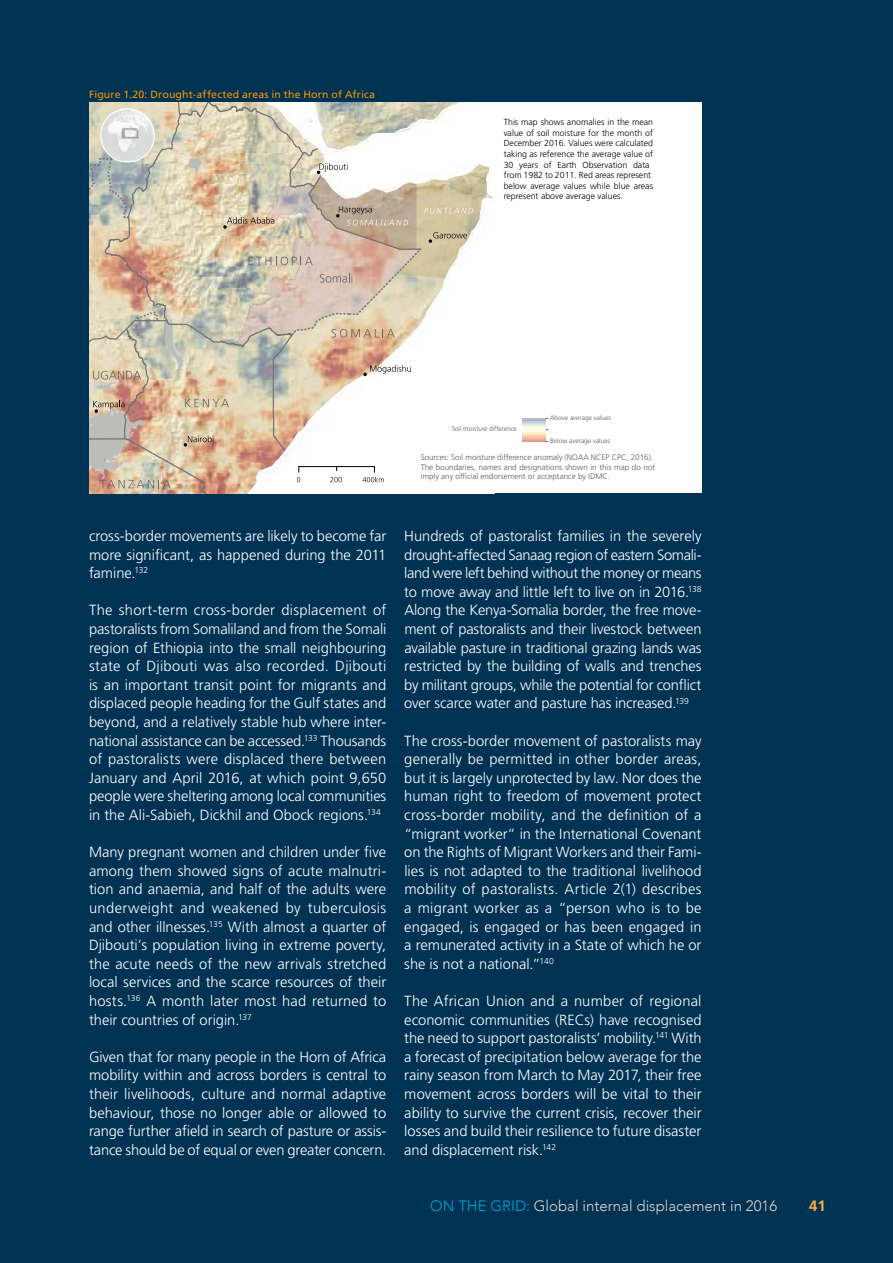
<style>
.page{position:relative;width:893px;height:1263px;background:#003254}
.page>*{position:absolute;margin:0;border:0;box-sizing:border-box;transform-origin:0 0}
.t1{font:300 15px "Avenir";color:#dfd7c9}
.t2{font:700 15px "Frutiger LT Std";color:#f7ad42}
.t3{font:300 14.7px/18.6px "Frutiger LT Std";letter-spacing:-.005em;color:#fff;text-align:justify}
.t4{font:10.5px "Frutiger LT Std";letter-spacing:.015em;color:#f39800}
.t5{font:300 8.85px/10.5px "Frutiger LT Std";color:#000}
.t6{font:300 8.1px/9.6px "Frutiger LT Std";color:#5b5b5c}
.t7{font:300 6.9px "Frutiger LT Std";color:#5b5b5c;scale:.94 1}
.t8{font:300 6.6px "Frutiger LT Std";color:#5b5b5c}
.s1{color:#00a2d3}
</style>
<div class="page">
<div style="left:89px;top:103px;width:613px;height:390px;background:#fff"></div>
<svg style="left:523px;top:418px;width:25px;height:24px"></svg>
<img style="left:89px;top:103px;width:404px;height:390px">
<p class="t4" style="left:89px;top:88px;width:287px">Figure 1.20: Drought-affected areas in the Horn of Africa</p>
<p class="t5" style="left:504px;top:117px;width:151px">This map shows anomalies in the mean value of soil moisture for the month of December 2016. Values were calculated taking as reference the average value of 30 years of Earth Observation data from 1982 to 2011. Red areas represent below average values while blue areas represent above average values.</p>
<p class="t7" style="left:452px;top:425px;width:71px">Soil moisture difference</p>
<p class="t8" style="left:550px;top:414px;width:62px">Above average values</p>
<p class="t8" style="left:550px;top:437px;width:62px">Below average values</p>
<p class="t6" style="left:421px;top:453px;width:236px">Sources: Soil moisture difference anomaly (NOAA NCEP CPC, 2016).<br>The boundaries, names and designations shown in this map do not imply any official endorsement or acceptance by IDMC.</p>
<p class="t3" style="left:89px;top:527px;width:299px">cross-border movements are likely to become far more significant, as happened during the 2011 famine.<sup>132</sup></p>
<p class="t3" style="left:89px;top:601px;width:299px">The short-term cross-border displacement of pastoralists from Somaliland and from the Somali region of Ethiopia into the small neighbouring state of Djibouti was also recorded. Djibouti is an important transit point for migrants and displaced people heading for the Gulf states and beyond, and a relatively stable hub where inter&shy;national assistance can be accessed.<sup>133</sup> Thousands of pastoralists were displaced there between January and April 2016, at which point 9,650 people were sheltering among local communities in the Ali-Sabieh, Dickhil and Obock regions.<sup>134</sup></p>
<p class="t3" style="left:89px;top:843px;width:299px">Many pregnant women and children under five among them showed signs of acute malnutri&shy;tion and anaemia, and half of the adults were underweight and weakened by tuberculosis and other illnesses.<sup>135</sup> With almost a quarter of Djibouti’s population living in extreme poverty, the acute needs of the new arrivals stretched local services and the scarce resources of their hosts. <sup>136</sup> A month later most had returned to their countries of origin.<sup>137</sup></p>
<p class="t3" style="left:89px;top:1048px;width:299px">Given that for many people in the Horn of Africa mobility within and across borders is central to their livelihoods, culture and normal adaptive behaviour, those no longer able or allowed to range further afield in search of pasture or assis&shy;tance should be of equal or even greater concern.</p>
<p class="t3" style="left:404px;top:527px;width:299px">Hundreds of pastoralist families in the severely drought-affected Sanaag region of eastern Somali&shy;land were left behind without the money or means to move away and little left to live on in 2016.<sup>138<br></sup>Along the Kenya-Somalia border, the free move&shy;ment of pastoralists and their livestock between available pasture in traditional grazing lands was restricted by the building of walls and trenches by militant groups, while the potential for conflict over scarce water and pasture has increased. <sup>139</sup></p>
<p class="t3" style="left:404px;top:731px;width:299px">The cross-border movement of pastoralists may generally be permitted in other border areas, but it is largely unprotected by law. Nor does the human right to freedom of movement protect cross-border mobility, and the definition of a “migrant worker” in the International Covenant on the Rights of Migrant Workers and their Fami&shy;lies is not adapted to the traditional livelihood mobility of pastoralists. Article 2(1) describes a migrant worker as a “person who is to be engaged, is engaged or has been engaged in a remunerated activity in a State of which he or she is not a national.”<sup>140</sup></p>
<p class="t3" style="left:404px;top:992px;width:299px">The African Union and a number of regional economic communities (RECs) have recognised the need to support pastoralists’ mobility. <sup>141</sup> With a forecast of precipitation below average for the rainy season from March to May 2017, their free movement across borders will be vital to their ability to survive the current crisis, recover their losses and build their resilience to future disaster and displacement risk. <sup>142</sup></p>
<p class="t1" style="left:430px;top:1196px;width:348px"><span class="s1">ON THE GRID:</span> Global internal displacement in 2016</p>
<p class="t2" style="left:809px;top:1196px;width:18px">41</p>
</div>
